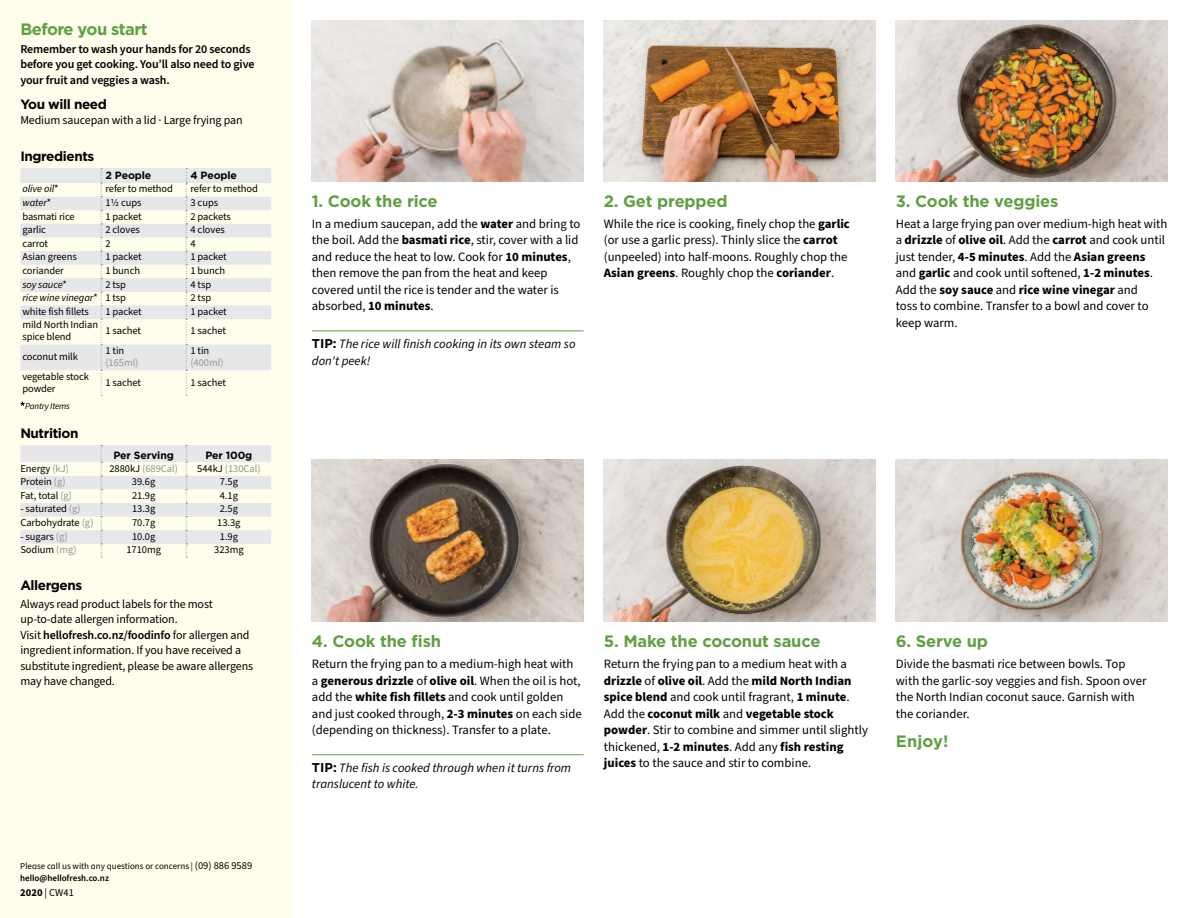
<style>
.page{position:relative;width:1188px;height:918px;background:#fff}
.page>*{position:absolute;margin:0;border:0;box-sizing:border-box;transform-origin:0 0}
.t1{font:700 16.5px "Gotham";letter-spacing:-.01em;color:#609f43}
.t2{font:700 16.5px "Gotham";letter-spacing:-.03em;color:#609f43}
.t3{font:700 13.5px "Gotham";letter-spacing:-.03em;color:#000}
.t4{font:12.75px/16.5px "Source Sans Pro";color:#000}
.t5{font:italic 12.75px/16.5px "Source Sans Pro";color:#000}
.t6{font:12px/15.3px "Source Sans Pro";letter-spacing:-.01em;color:#000}
.t7{font:600 12px/15.3px "Source Sans Pro";letter-spacing:-.01em;color:#000}
.t8{font:10.5px/12px "Source Sans Pro";letter-spacing:-.01em;color:#000}
.t9{font:italic 10.5px "Source Sans Pro";letter-spacing:-.01em;color:#000}
.t10{font:10.5px "Source Sans Pro";letter-spacing:-.005em;color:#939598}
.t11{font:700 10.5px "Gotham";letter-spacing:-.01em;color:#000}
.t12{font:9px/12px "Source Sans Pro";color:#000}
.t13{font:italic 9px "Source Sans Pro";letter-spacing:-.02em;color:#000}
.s1{font-style:normal}
.s2{color:#939598}
.s3{color:#000}
.s4{font-weight:600}
.s5{font-size:10.5px}
.s6{font-weight:700}
.s7{font-family:"Gotham";font-weight:700;font-style:normal}
</style>
<div class="page">
<div style="left:0;top:0;width:292px;height:918px;background:#fffdec"></div>
<hr style="left:312px;top:331px;width:272px;height:1px;background:#609f43">
<hr style="left:312px;top:754px;width:272px;height:1px;background:#609f43">
<svg style="left:20px;top:168px;width:251px;height:202px;fill:#e6e7e8"></svg>
<svg style="left:101px;top:168px;width:1px;height:228px"></svg>
<svg style="left:186px;top:168px;width:1px;height:228px"></svg>
<svg style="left:20px;top:401px;width:5px;height:5px"></svg>
<svg style="left:20px;top:445px;width:251px;height:113px"></svg>
<img style="left:312px;top:459px;width:272px;height:162px">
<img style="left:604px;top:459px;width:272px;height:162px">
<img style="left:896px;top:459px;width:272px;height:162px">
<img style="left:312px;top:20px;width:272px;height:161px">
<img style="left:604px;top:20px;width:272px;height:161px">
<img style="left:896px;top:20px;width:272px;height:161px">
<p class="t2" style="left:20px;top:18px;width:129px">Before you start</p>
<p class="t7" style="left:20px;top:42px;width:236px">Remember to wash your hands for 20 seconds before you get cooking. You’ll also need to give your fruit and veggies a wash.</p>
<p class="t3" style="left:20px;top:95px;width:88px">You will need</p>
<p class="t6" style="left:20px;top:112px;width:224px">Medium saucepan with a lid · Large frying pan</p>
<p class="t3" style="left:20px;top:147px;width:75px">Ingredients</p>
<p class="t11" style="left:105px;top:168px;width:47px">2 People</p>
<p class="t11" style="left:190px;top:168px;width:48px">4 People</p>
<p class="t9" style="left:22px;top:182px;width:38px">olive oil<span class="s1">*</span></p>
<p class="t8" style="left:105px;top:183px;width:69px">refer to method</p>
<p class="t8" style="left:190px;top:183px;width:69px">refer to method</p>
<p class="t9" style="left:22px;top:195px;width:30px">water<span class="s1">*</span></p>
<p class="t8" style="left:105px;top:197px;width:38px">11/2 cups</p>
<p class="t8" style="left:190px;top:197px;width:29px">3 cups</p>
<p class="t8" style="left:22px;top:210px;width:54px">basmati rice</p>
<p class="t8" style="left:105px;top:210px;width:38px">1 packet</p>
<p class="t8" style="left:190px;top:210px;width:42px">2 packets</p>
<p class="t8" style="left:22px;top:224px;width:25px">garlic</p>
<p class="t8" style="left:105px;top:224px;width:36px">2 cloves</p>
<p class="t8" style="left:190px;top:224px;width:36px">4 cloves</p>
<p class="t8" style="left:22px;top:238px;width:27px">carrot</p>
<p class="t8" style="left:105px;top:238px;width:7px">2</p>
<p class="t8" style="left:190px;top:238px;width:7px">4</p>
<p class="t8" style="left:22px;top:251px;width:56px">Asian greens</p>
<p class="t8" style="left:105px;top:251px;width:38px">1 packet</p>
<p class="t8" style="left:190px;top:251px;width:38px">1 packet</p>
<p class="t8" style="left:22px;top:265px;width:43px">coriander</p>
<p class="t8" style="left:105px;top:265px;width:36px">1 bunch</p>
<p class="t8" style="left:190px;top:265px;width:36px">1 bunch</p>
<p class="t9" style="left:22px;top:277px;width:46px">soy sauce<span class="s1">*</span></p>
<p class="t8" style="left:105px;top:278px;width:22px">2 tsp</p>
<p class="t8" style="left:190px;top:278px;width:22px">4 tsp</p>
<p class="t9" style="left:22px;top:291px;width:105px">rice wine vinegar<span class="s1">* 1 tsp</span></p>
<p class="t8" style="left:190px;top:292px;width:22px">2 tsp</p>
<p class="t8" style="left:22px;top:306px;width:68px">white fish fillets</p>
<p class="t8" style="left:105px;top:306px;width:38px">1 packet</p>
<p class="t8" style="left:190px;top:306px;width:38px">1 packet</p>
<p class="t8" style="left:22px;top:319px;width:77px">mild North Indian spice blend</p>
<p class="t8" style="left:105px;top:325px;width:37px">1 sachet</p>
<p class="t8" style="left:190px;top:325px;width:37px">1 sachet</p>
<p class="t8" style="left:22px;top:351px;width:57px">coconut milk</p>
<p class="t8" style="left:105px;top:345px;width:20px">1 tin</p>
<p class="t10" style="left:105px;top:356px;width:35px">(165ml)</p>
<p class="t8" style="left:190px;top:345px;width:20px">1 tin</p>
<p class="t10" style="left:190px;top:356px;width:35px">(400ml)</p>
<p class="t8" style="left:22px;top:371px;width:68px">vegetable stock powder</p>
<p class="t8" style="left:105px;top:377px;width:37px">1 sachet</p>
<p class="t8" style="left:190px;top:377px;width:37px">1 sachet</p>
<p class="t13" style="left:25px;top:400px;width:46px">Pantry Items</p>
<p class="t3" style="left:20px;top:424px;width:60px">Nutrition</p>
<p class="t11" style="left:113px;top:448px;width:62px">Per Serving</p>
<p class="t11" style="left:205px;top:448px;width:48px">Per 100g</p>
<p class="t8" style="left:20px;top:462px;width:50px">Energy <span class="s2">(kJ)</span></p>
<p class="t10" style="left:109px;top:461px;width:70px"><span class="s3">2880kJ</span> (689Cal)</p>
<p class="t10" style="left:197px;top:461px;width:65px"><span class="s3">544kJ</span> (130Cal)</p>
<p class="t8" style="left:20px;top:476px;width:47px">Protein <span class="s2">(g)</span></p>
<p class="t8" style="left:132px;top:476px;width:25px">39.6g</p>
<p class="t8" style="left:220px;top:476px;width:20px">7.5g</p>
<p class="t8" style="left:20px;top:490px;width:53px">Fat, total <span class="s2">(g)</span></p>
<p class="t8" style="left:132px;top:490px;width:25px">21.9g</p>
<p class="t8" style="left:220px;top:490px;width:20px">4.1g</p>
<p class="t8" style="left:20px;top:503px;width:62px">- saturated <span class="s2">(g)</span></p>
<p class="t8" style="left:132px;top:503px;width:25px">13.3g</p>
<p class="t8" style="left:220px;top:503px;width:20px">2.5g</p>
<p class="t8" style="left:20px;top:517px;width:75px">Carbohydrate <span class="s2">(g)</span></p>
<p class="t8" style="left:132px;top:517px;width:25px">70.7g</p>
<p class="t8" style="left:217px;top:517px;width:25px">13.3g</p>
<p class="t8" style="left:20px;top:530px;width:49px">- sugars <span class="s2">(g)</span></p>
<p class="t8" style="left:132px;top:530px;width:25px">10.0g</p>
<p class="t8" style="left:220px;top:530px;width:20px">1.9g</p>
<p class="t8" style="left:20px;top:544px;width:58px">Sodium <span class="s2">(mg)</span></p>
<p class="t8" style="left:126px;top:544px;width:36px">1710mg</p>
<p class="t8" style="left:214px;top:544px;width:31px">323mg</p>
<p class="t3" style="left:20px;top:576px;width:63px">Allergens</p>
<p class="t6" style="left:20px;top:597px;width:234px">Always read product labels for the most up-to-date allergen information.<br>Visit <span class="s4">hellofresh.co.nz/foodinfo</span> for allergen and ingredient information. If you have received a substitute ingredient, please be aware allergens may have changed.</p>
<p class="t12" style="left:20px;top:860px;width:234px">Please call us with any questions or concerns | <span class="s5">(09) 886 9589 </span><span class="s4">hello@hellofresh.co.nz</span></p>
<p class="t8" style="left:20px;top:887px;width:55px"><span class="s6">2020</span> | CW41</p>
<p class="t1" style="left:312px;top:190px;width:127px">1. Cook the rice</p>
<p class="t4" style="left:312px;top:216px;width:270px">In a medium saucepan, add the <span class="s6">water</span> and bring to the boil. Add the <span class="s6">basmati rice</span>, stir, cover with a lid and reduce the heat to low. Cook for <span class="s6">10 minutes</span>, then remove the pan from the heat and keep covered until the rice is tender and the water is absorbed, <span class="s6">10 minutes</span>.</p>
<p class="t5" style="left:312px;top:336px;width:265px"><span class="s7">TIP:</span> The rice will finish cooking in its own steam so don't peek!</p>
<p class="t1" style="left:604px;top:190px;width:125px">2. Get prepped</p>
<p class="t4" style="left:604px;top:216px;width:248px">While the rice is cooking, finely chop the <span class="s6">garlic </span>(or use a garlic press). Thinly slice the <span class="s6">carrot </span>(unpeeled) into half-moons. Roughly chop the <span class="s6">Asian greens</span>. Roughly chop the <span class="s6">coriander</span>.</p>
<p class="t1" style="left:896px;top:190px;width:164px">3. Cook the veggies</p>
<p class="t4" style="left:896px;top:216px;width:273px">Heat a large frying pan over medium-high heat with a <span class="s6">drizzle</span> of <span class="s6">olive oil</span>. Add the <span class="s6">carrot</span> and cook until just tender, <span class="s6">4-5 minutes</span>. Add the <span class="s6">Asian greens </span>and <span class="s6">garlic</span> and cook until softened, <span class="s6">1-2 minutes</span>.<br>Add the <span class="s6">soy sauce</span> and <span class="s6">rice wine vinegar</span> and<br>toss to combine. Transfer to a bowl and cover to keep warm.</p>
<p class="t1" style="left:312px;top:631px;width:131px">4. Cook the fish</p>
<p class="t4" style="left:312px;top:656px;width:271px">Return the frying pan to a medium-high heat with a <span class="s6">generous drizzle</span> of <span class="s6">olive oil</span>. When the oil is hot, add the <span class="s6">white fish fillets</span> and cook until golden and just cooked through, <span class="s6">2-3 minutes</span> on each side (depending on thickness). Transfer to a plate.</p>
<p class="t5" style="left:312px;top:760px;width:261px"><span class="s7">TIP:</span> The fish is cooked through when it turns from translucent to white.</p>
<p class="t1" style="left:604px;top:631px;width:218px">5. Make the coconut sauce</p>
<p class="t4" style="left:604px;top:656px;width:266px">Return the frying pan to a medium heat with a <span class="s6">drizzle</span> of <span class="s6">olive oil</span>. Add the <span class="s6">mild North Indian spice blend</span> and cook until fragrant, <span class="s6">1 minute</span>.<br>Add the <span class="s6">coconut milk</span> and <span class="s6">vegetable stock powder</span>. Stir to combine and simmer until slightly thickened, <span class="s6">1-2 minutes</span>. Add any <span class="s6">fish resting juices</span> to the sauce and stir to combine.</p>
<p class="t1" style="left:896px;top:631px;width:94px">6. Serve up</p>
<p class="t4" style="left:896px;top:656px;width:252px">Divide the basmati rice between bowls. Top with the garlic-soy veggies and fish. Spoon over the North Indian coconut sauce. Garnish with the coriander.</p>
<p class="t1" style="left:896px;top:730px;width:54px">Enjoy!</p>
</div>
